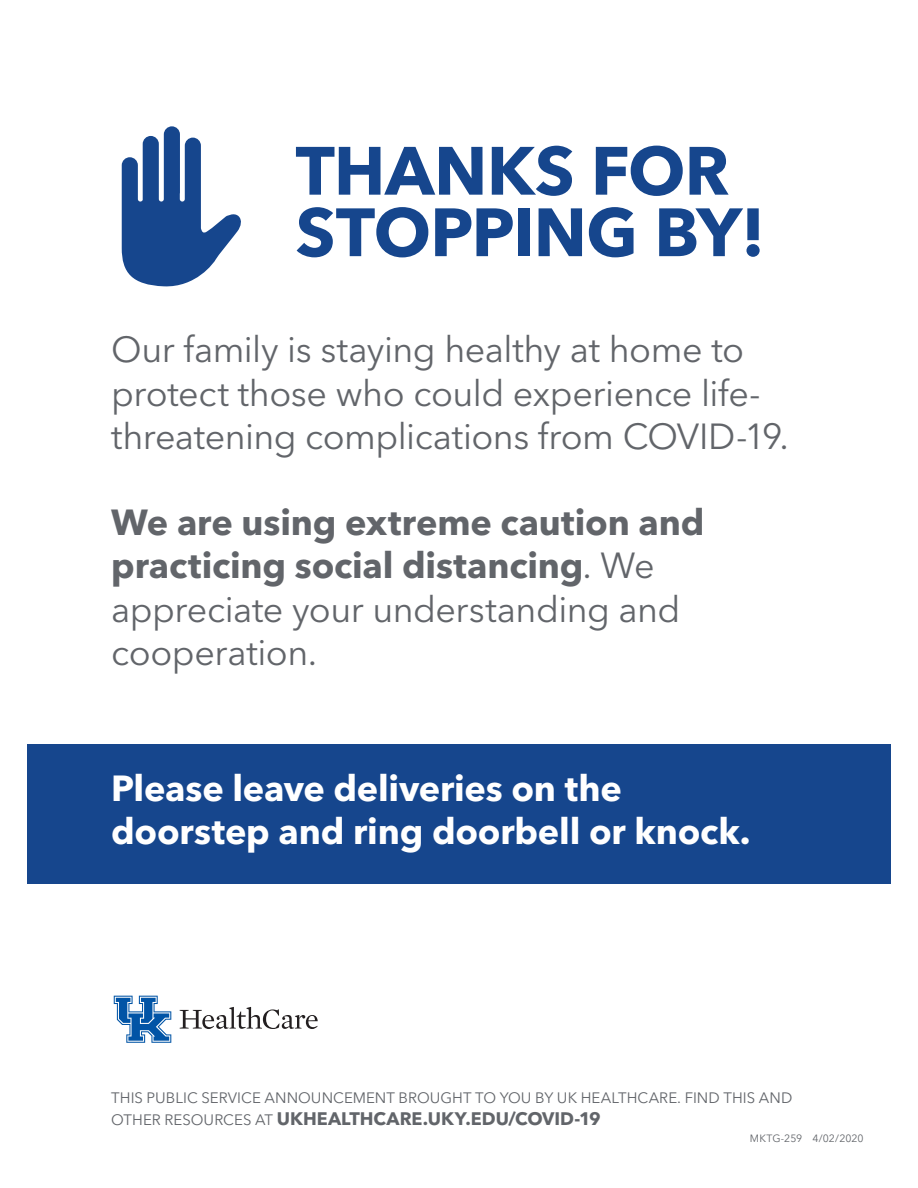
<style>
.page{position:relative;width:918px;height:1188px;background:#fff}
.page>*{position:absolute;margin:0;border:0;box-sizing:border-box;transform-origin:0 0}
.t1{font:700 67.5px/61.5px "Avenir Next LT Pro";letter-spacing:-.01em;color:#16468d}
.t2{font:36px/43.2px "Avenir Next LT Pro";letter-spacing:-.015em;color:#62656a}
.t3{font:700 36px/43.2px "Avenir Next LT Pro";letter-spacing:-.005em;color:#62656a}
.t4{font:700 36px/43.2px "Avenir Next LT Pro";letter-spacing:-.005em;color:#fff}
.t5{font:700 18px "Avenir Next LT Pro";color:#62656a}
.t6{font:15px "Avenir Next LT Pro";letter-spacing:.005em;color:#62656a}
.t7{font:10.5px "Avenir Next LT Pro";color:#62656a}
.s1{font-weight:400}
.s2{font-weight:400;font-size:15px}
</style>
<div class="page">
<svg style="left:122px;top:126px;width:119px;height:161px"></svg>
<svg style="left:114px;top:996px;width:57px;height:47px"></svg>
<svg style="left:180px;top:1007px;width:138px;height:22px"></svg>
<div style="left:27px;top:744px;width:864px;height:140px;background:#16468d"></div>
<h1 class="t1" style="left:296px;top:140px;width:471px">THANKS FOR<br>STOPPING BY!</h1>
<p class="t2" style="left:111px;top:328px;width:679px">Our family is staying healthy at home to protect those who could experience life&shy;threatening complications from COVID-19.</p>
<p class="t3" style="left:111px;top:501px;width:595px">We are using extreme caution and practicing social distancing<span class="s1">. We appreciate your understanding and cooperation.</span></p>
<p class="t4" style="left:111px;top:766px;width:641px">Please leave deliveries on the doorstep and ring doorbell or knock.</p>
<p class="t6" style="left:111px;top:1089px;width:683px">THIS PUBLIC SERVICE ANNOUNCEMENT BROUGHT TO YOU BY UK HEALTHCARE. FIND THIS AND</p>
<p class="t5" style="left:111px;top:1107px;width:491px"><span class="s2">OTHER RESOURCES AT</span> UKHEALTHCARE.UKY.EDU/COVID-19</p>
<p class="t7" style="left:750px;top:1132px;width:115px">MKTG-259 4/02/2020</p>
</div>
